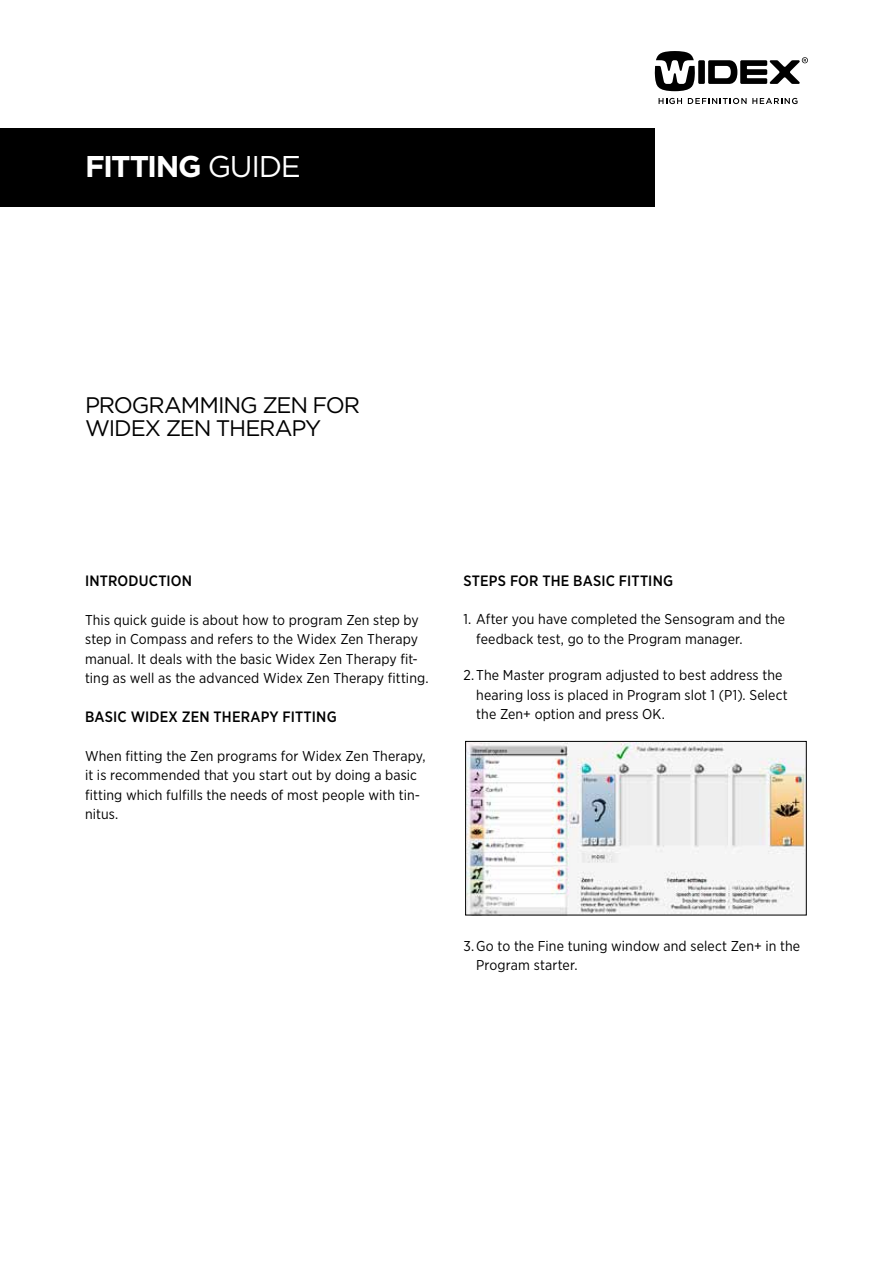
<style>
.page{position:relative;width:893px;height:1263px;background:#fff}
.page>*{position:absolute;margin:0;border:0;box-sizing:border-box;transform-origin:0 0}
.t1{font:700 30px "Gotham";letter-spacing:-.05em;color:#fff}
.t2{font:22.5px/22.5px "Gotham";letter-spacing:-.05em;color:#000}
.t3{font:500 15px "Gotham Narrow";letter-spacing:.01em;color:#000}
.t4{font:14.25px/19.5px "Gotham Narrow";letter-spacing:.01em;color:#000}
.s1{font-weight:400}
</style>
<div class="page">
<svg style="left:655px;top:51px;width:40px;height:40px"></svg>
<div style="left:698px;top:60px;width:7px;height:24px;background:#000"></div>
<svg style="left:659px;top:98px;width:23px;height:6px"></svg>
<svg style="left:688px;top:98px;width:109px;height:6px"></svg>
<svg style="left:708px;top:57px;width:100px;height:27px"></svg>
<div style="left:0;top:128px;width:655px;height:78px;background:#000"></div>
<img style="left:467px;top:743px;width:337px;height:170px">
<div style="left:465px;top:741px;width:341px;height:174px;border:1px solid #000"></div>
<h1 class="t1" style="left:85px;top:147px;width:217px">fitting <span class="s1">GUIDE</span></h1>
<h2 class="t2" style="left:85px;top:394px;width:277px">PROGRAMMING ZEN FOR<br>WIDEX ZEN THERAPY</h2>
<p class="t3" style="left:85px;top:571px;width:109px">INTRODUCTION</p>
<p class="t4" style="left:85px;top:610px;width:345px">This quick guide is about how to program Zen step by step in Compass and refers to the Widex Zen Therapy manual. It deals with the basic Widex Zen Therapy fit&shy;ting as well as the advanced Widex Zen Therapy fitting.</p>
<p class="t3" style="left:85px;top:707px;width:253px">BASIC WI DEX ZEN THERAPY FITTI NG</p>
<p class="t4" style="left:85px;top:745px;width:342px">When fitting the Zen programs for Widex Zen Therapy, it is recommended that you start out by doing a basic fitting which fulfills the needs of most people with tin&shy;nitus.</p>
<p class="t3" style="left:463px;top:571px;width:211px">STEPS FOR THE BASIC FITTI NG</p>
<p class="t4" style="left:476px;top:609px;width:310px;text-indent:-13px">1. After you have completed the Sensogram and the feedback test, go to the Program manager.</p>
<p class="t4" style="left:476px;top:665px;width:313px;text-indent:-13px">2.The Master program adjusted to best address the hearing loss is placed in Program slot 1 (P1). Select the Zen+ option and press OK.</p>
<p class="t4" style="left:476px;top:936px;width:325px;text-indent:-13px">3.Go to the Fine tuning window and select Zen+ in the<br>Program starter.</p>
</div>
